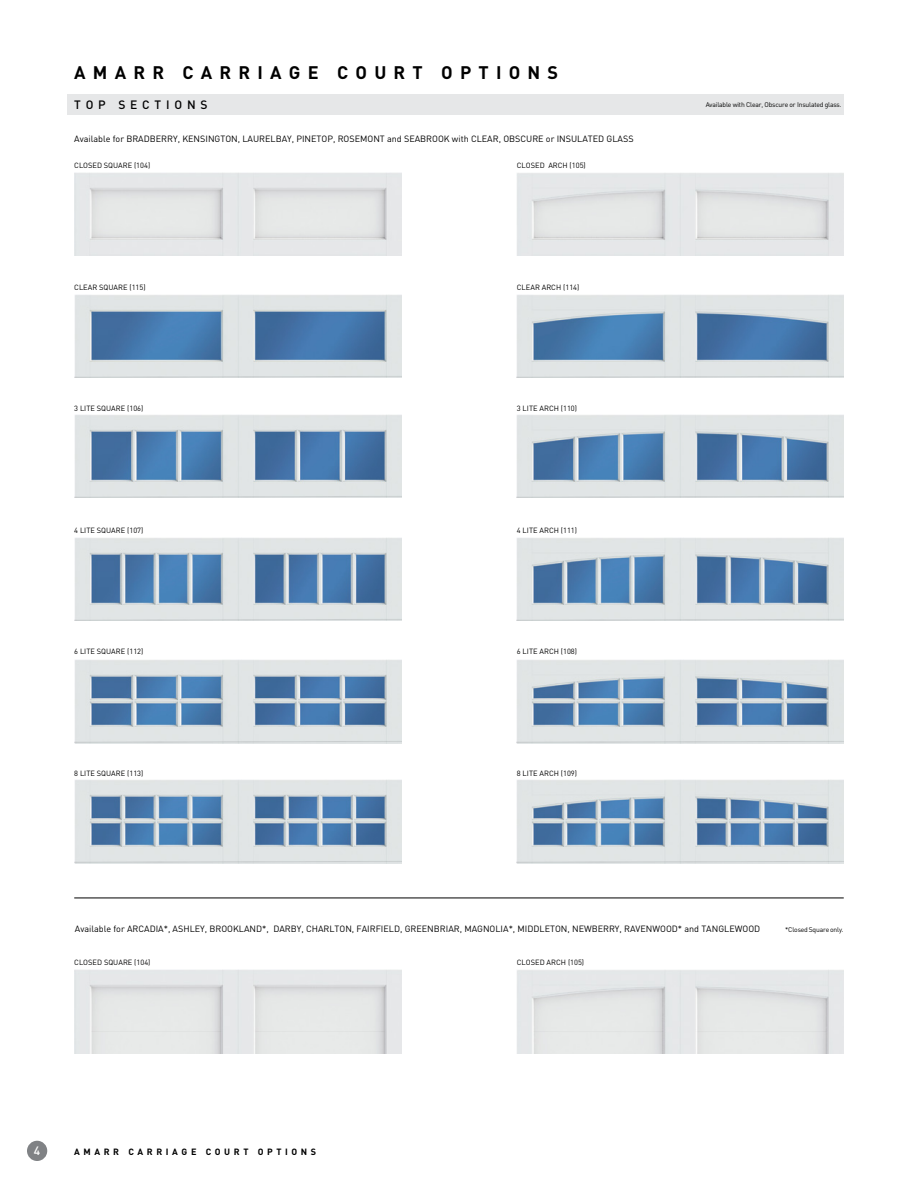
<style>
.page{position:relative;width:918px;height:1188px;background:#fff}
.page>*{position:absolute;margin:0;border:0;box-sizing:border-box;transform-origin:0 0}
.t1{font:700 18px "DIN";letter-spacing:.4em;color:#000}
.t2{font:500 12px "DIN";letter-spacing:.4em;color:#000}
.t3{font:500 12px "DIN";color:#fff}
.t4{font:9px "DIN";color:#000}
.t5{font:700 9px "DIN";letter-spacing:.4em;color:#000}
.t6{font:7.5px "DIN";color:#000}
.t7{font:6.75px "DIN";letter-spacing:-.025em;color:#000}
</style>
<div class="page">
<div style="left:27px;top:1141px;width:20px;height:20px;background:#808285;border-radius:50%"></div>
<div style="left:68px;top:94px;width:776px;height:21px;background:#e6e7e8"></div>
<img style="left:517px;top:660px;width:327px;height:83px">
<img style="left:517px;top:780px;width:327px;height:83px">
<img style="left:517px;top:294px;width:327px;height:84px">
<img style="left:517px;top:414px;width:327px;height:84px">
<img style="left:74px;top:294px;width:327px;height:84px">
<img style="left:74px;top:414px;width:327px;height:84px">
<img style="left:74px;top:660px;width:327px;height:83px">
<img style="left:74px;top:780px;width:327px;height:83px">
<img style="left:517px;top:173px;width:327px;height:83px">
<img style="left:74px;top:172px;width:327px;height:84px">
<hr style="left:74px;top:898px;width:770px;height:1px;background:#000">
<img style="left:517px;top:970px;width:327px;height:83px">
<img style="left:74px;top:970px;width:327px;height:83px">
<img style="left:74px;top:537px;width:327px;height:84px">
<img style="left:517px;top:537px;width:327px;height:84px">
<h1 class="t1" style="left:74px;top:61px;width:485px">AMARR CARRIAGE COURT OPTIONS</h1>
<h2 class="t2" style="left:74px;top:97px;width:135px">TOP SECTIONS</h2>
<p class="t4" style="left:74px;top:133px;width:561px">Available for BRADBERRY, KENSINGTON, LAURELBAY, PINETOP, ROSEMONT and SEABROOK with CLEAR, OBSCURE or INSULATED GLASS</p>
<p class="t6" style="left:74px;top:161px;width:77px">CLOSED SQUARE (104)</p>
<p class="t6" style="left:517px;top:161px;width:70px">CLOSED ARCH (105)</p>
<p class="t6" style="left:74px;top:282px;width:73px">CLEAR SQUARE (115)</p>
<p class="t6" style="left:517px;top:282px;width:64px">CLEAR ARCH (114)</p>
<p class="t6" style="left:74px;top:404px;width:71px">3 LITE SQUARE (106)</p>
<p class="t6" style="left:517px;top:404px;width:62px">3 LITE ARCH (110)</p>
<p class="t6" style="left:74px;top:525px;width:71px">4 LITE SQUARE (107)</p>
<p class="t6" style="left:517px;top:525px;width:62px">4 LITE ARCH (111)</p>
<p class="t6" style="left:74px;top:647px;width:71px">6 LITE SQUARE (112)</p>
<p class="t6" style="left:517px;top:647px;width:62px">6 LITE ARCH (108)</p>
<p class="t6" style="left:74px;top:768px;width:71px">8 LITE SQUARE (113)</p>
<p class="t6" style="left:517px;top:768px;width:62px">8 LITE ARCH (109)</p>
<p class="t7" style="left:706px;top:101px;width:137px">Available with Clear, Obscure or Insulated glass.</p>
<p class="t4" style="left:75px;top:923px;width:687px">Available for ARCADIA*, ASHLEY, BROOKLAND*, DARBY, CHARLTON, FAIRFIELD, GREENBRIAR, MAGNOLIA*, MIDDLETON, NEWBERRY, RAVENWOOD* and TANGLEWOOD</p>
<p class="t6" style="left:74px;top:958px;width:78px">CLOSED SQUARE (104)</p>
<p class="t6" style="left:517px;top:958px;width:69px">CLOSED ARCH (105)</p>
<p class="t7" style="left:785px;top:925px;width:60px">*Closed Square only.</p>
<h2 class="t3" style="left:34px;top:1143px;width:8px">4</h2>
<p class="t5" style="left:74px;top:1146px;width:243px">AMARR CARRIAGE COURT OPTIONS</p>
</div>
